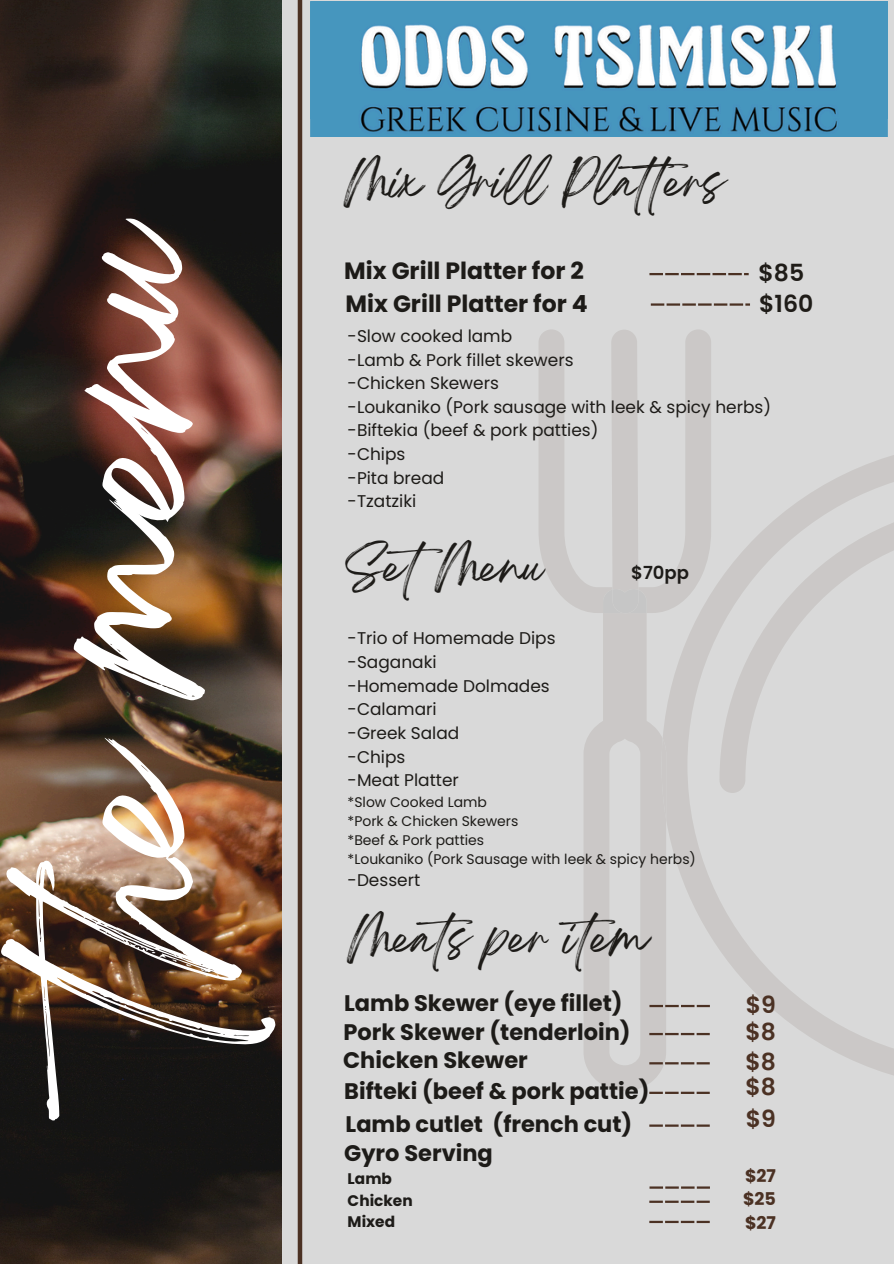
<style>
.page{position:relative;width:894px;height:1264px;background:#fff}
.page>*{position:absolute;margin:0;border:0;box-sizing:border-box;transform-origin:0 0}
.t1{font:184.95px "Breathing";color:#fff}
.t2{font:40.05px "Breathing";color:#1d1b18}
.t3{font:700 23.55px "Poppins";color:#1d1b18}
.t4{font:600 23.55px "Poppins";color:#4b3123}
.t5{font:600 23.55px "Poppins";color:#1f1c18}
.t6{font:700 22.5px "Poppins";color:#1d1b18}
.t7{font:600 18px "Poppins";color:#1d1b18}
.t8{font:700 17.55px/23.7px "Poppins";color:#4b3123;text-align:justify}
.t9{font:16.95px/23.7px "Poppins";color:#1d1b18}
.t10{font:700 15.3px/21.3px "Poppins";color:#1d1b18}
.t11{font:13.95px "Poppins";color:#1d1b18}
</style>
<div class="page">
<div style="left:0;top:0;width:893px;height:1263px;background:#d9d9d9"></div>
<img style="left:0;top:0;width:282px;height:1263px">
<div style="left:297px;top:0;width:5px;height:1263px;background:#4b3123"></div>
<svg style="left:711px;top:455px;width:182px;height:620px"></svg>
<svg style="left:719px;top:502px;width:174px;height:291px"></svg>
<svg style="left:649px;top:273px;width:99px;height:2px"></svg>
<img style="left:310px;top:2px;width:577px;height:134px">
<hr style="left:650px;top:303px;width:14px;height:3px;background:#4b3123">
<hr style="left:666px;top:303px;width:14px;height:3px;background:#4b3123">
<svg style="left:682px;top:303px;width:29px;height:3px"></svg>
<hr style="left:713px;top:303px;width:14px;height:3px;background:#4b3123">
<hr style="left:729px;top:303px;width:14px;height:3px;background:#4b3123">
<svg style="left:745px;top:303px;width:4px;height:3px"></svg>
<svg style="left:539px;top:330px;width:172px;height:763px"></svg>
<svg style="left:649px;top:1124px;width:60px;height:2px"></svg>
<svg style="left:649px;top:1186px;width:60px;height:2px"></svg>
<svg style="left:649px;top:1200px;width:60px;height:2px"></svg>
<svg style="left:649px;top:1220px;width:60px;height:2px"></svg>
<h2 class="t1" style="left:63px;top:1035px;width:824px;rotate:-90deg">the menu</h2>
<h3 class="t2" style="left:344px;top:169px;width:382px">Mix Grill Platers</h3>
<h1 class="t3" style="left:344px;top:254px;width:241px">Mix Grill Platter for 2</h1>
<p class="t5" style="left:758px;top:257px;width:47px">$85</p>
<p class="t3" style="left:345px;top:287px;width:243px">Mix Grill Platter for 4</p>
<p class="t5" style="left:759px;top:287px;width:56px">$160</p>
<h3 class="t9" style="left:347px;top:324px;width:425px">-Slow cooked lamb<br>-Lamb &amp; Pork fillet skewers<br>-Chicken Skewers<br>-Loukaniko (Pork sausage with leek &amp; spicy herbs) -Biftekia (beef &amp; pork patties)<br>-Chips<br>-Pita bread<br>-Tzatziki</h3>
<p class="t2" style="left:345px;top:554px;width:199px">SetMenu</p>
<p class="t7" style="left:631px;top:559px;width:59px">$70pp</p>
<p class="t9" style="left:347px;top:626px;width:209px">-Trio of Homemade Dips</p>
<h4 class="t9" style="left:347px;top:650px;width:90px">-Saganaki</h4>
<h3 class="t9" style="left:347px;top:674px;width:203px">-Homemade Dolmades</h3>
<h3 class="t9" style="left:347px;top:697px;width:90px">-Calamari</h3>
<h3 class="t9" style="left:347px;top:721px;width:113px">-Greek Salad</h3>
<h5 class="t9" style="left:347px;top:744px;width:59px">-Chips</h5>
<h2 class="t9" style="left:347px;top:768px;width:113px">-Meat Platter</h2>
<p class="t11" style="left:347px;top:791px;width:141px">*Slow Cooked Lamb</p>
<p class="t11" style="left:347px;top:811px;width:172px">*Pork &amp; Chicken Skewers</p>
<p class="t11" style="left:347px;top:830px;width:138px">*Beef &amp; Pork patties</p>
<p class="t11" style="left:347px;top:849px;width:350px">*Loukaniko (Pork Sausage with leek &amp; spicy herbs)</p>
<p class="t9" style="left:347px;top:868px;width:74px">-Dessert</p>
<p class="t2" style="left:347px;top:926px;width:302px">Meats per item</p>
<h3 class="t6" style="left:344px;top:987px;width:280px">Lamb Skewer (eye fillet)</h3>
<h3 class="t4" style="left:745px;top:988px;width:32px">$9</h3>
<p class="t6" style="left:343px;top:1016px;width:288px">Pork Skewer (tenderloin)</p>
<p class="t4" style="left:745px;top:1015px;width:32px">$8</p>
<h2 class="t6" style="left:343px;top:1044px;width:186px">Chicken Skewer</h2>
<h3 class="t4" style="left:745px;top:1044px;width:32px">$8</h3>
<h3 class="t6" style="left:344px;top:1075px;width:306px">Bifteki (beef &amp; pork pattie)</h3>
<h3 class="t4" style="left:745px;top:1070px;width:32px">$8</h3>
<h3 class="t6" style="left:345px;top:1108px;width:288px">Lamb cutlet (french cut)</h3>
<h3 class="t4" style="left:745px;top:1102px;width:32px">$9</h3>
<h3 class="t6" style="left:344px;top:1137px;width:150px">Gyro Serving</h3>
<h3 class="t10" style="left:347px;top:1168px;width:66px">Lamb<br>Chicken<br>Mixed</h3>
<h3 class="t8" style="left:742px;top:1163px;width:34px">$27 $25 $27</h3>
</div>
